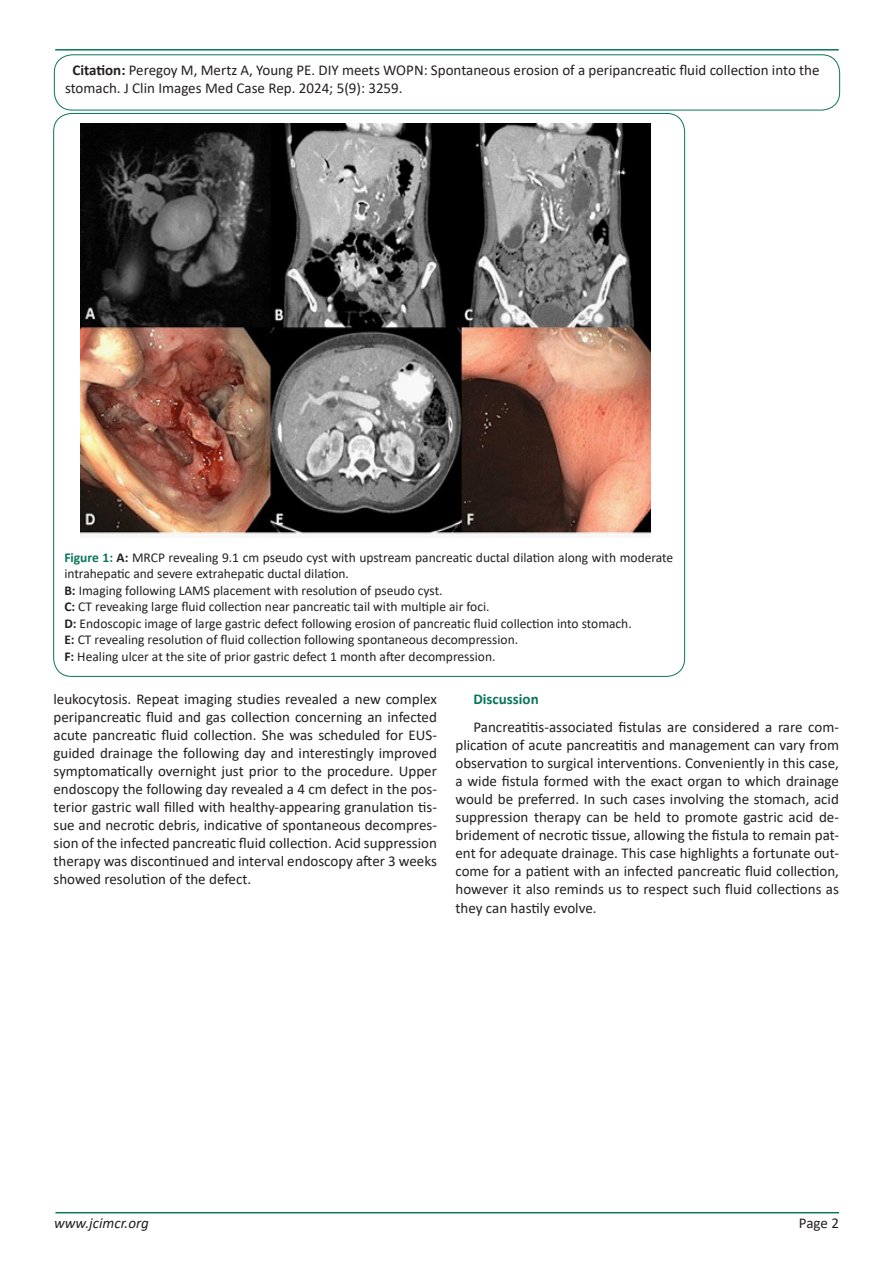
<style>
.page{position:relative;width:893px;height:1263px;background:#fff}
.page>*{position:absolute;margin:0;border:0;box-sizing:border-box;transform-origin:0 0}
.t1{font:15px/18px "Calibri";color:#231f20;text-align:justify}
.t2{font:italic 15px "Calibri";color:#231f20}
.t3{font:700 15px "Calibri";color:#0a755b}
.t4{font:13.5px/16.5px "Calibri";color:#231f20}
.s1{font-weight:700}
.s2{font-weight:700;color:#0a755b}
</style>
<div class="page">
<hr style="left:55px;top:1212px;width:784px;height:1px;background:#0a755b">
<hr style="left:55px;top:49px;width:784px;height:2px;background:#0a755b">
<div style="left:54px;top:55px;width:786px;height:55px;border:1px solid #0a755b;border-radius:18px"></div>
<img style="left:80px;top:123px;width:570px;height:414px">
<p class="t1" style="left:65px;top:61px;width:756px;text-indent:8px"><span class="s1">Citation:</span> Peregoy M, Mertz A, Young PE. DIY meets WOPN: Spontaneous erosion of a peripancreatic fluid collection into the stomach. J Clin Images Med Case Rep. 2024; 5(9): 3259.</p>
<p class="t4" style="left:64px;top:549px;width:610px"><span class="s2">Figure 1:</span> <span class="s1">A:</span> MRCP revealing 9.1 cm pseudo cyst with upstream pancreatic ductal dilation along with moderate intrahepatic and severe extrahepatic ductal dilation.</p>
<p class="t4" style="left:64px;top:582px;width:380px"><span class="s1">B:</span> Imaging following LAMS placement with resolution of pseudo cyst.</p>
<p class="t4" style="left:64px;top:598px;width:427px"><span class="s1">C:</span> CT reveaking large fluid collection near pancreatic tail with multiple air foci.</p>
<p class="t4" style="left:64px;top:615px;width:569px"><span class="s1">D:</span> Endoscopic image of large gastric defect following erosion of pancreatic fluid collection into stomach.</p>
<p class="t4" style="left:64px;top:631px;width:455px"><span class="s1">E:</span> CT revealing resolution of fluid collection following spontaneous decompression.</p>
<p class="t4" style="left:64px;top:648px;width:433px"><span class="s1">F:</span> Healing ulcer at the site of prior gastric defect 1 month after decompression.</p>
<p class="t1" style="left:53px;top:689px;width:385px">leukocytosis. Repeat imaging studies revealed a new complex peripancreatic fluid and gas collection concerning an infected acute pancreatic fluid collection. She was scheduled for EUS&shy;guided drainage the following day and interestingly improved symptomatically overnight just prior to the procedure. Upper endoscopy the following day revealed a 4 cm defect in the pos&shy;terior gastric wall filled with healthy-appearing granulation tis&shy;sue and necrotic debris, indicative of spontaneous decompres&shy;sion of the infected pancreatic fluid collection. Acid suppression therapy was discontinued and interval endoscopy after 3 weeks showed resolution of the defect.</p>
<p class="t3" style="left:473px;top:688px;width:67px">Discussion</p>
<p class="t1" style="left:455px;top:718px;width:385px;text-indent:18px">Pancreatitis-associated fistulas are considered a rare com&shy;plication of acute pancreatitis and management can vary from observation to surgical interventions. Conveniently in this case, a wide fistula formed with the exact organ to which drainage would be preferred. In such cases involving the stomach, acid suppression therapy can be held to promote gastric acid de&shy;bridement of necrotic tissue, allowing the fistula to remain pat&shy;ent for adequate drainage. This case highlights a fortunate out&shy;come for a patient with an infected pancreatic fluid collection, however it also reminds us to respect such fluid collections as they can hastily evolve.</p>
<p class="t2" style="left:54px;top:1212px;width:96px">www.jcimcr.org</p>
<p class="t1" style="left:799px;top:1213px;width:42px">Page 2</p>
</div>
